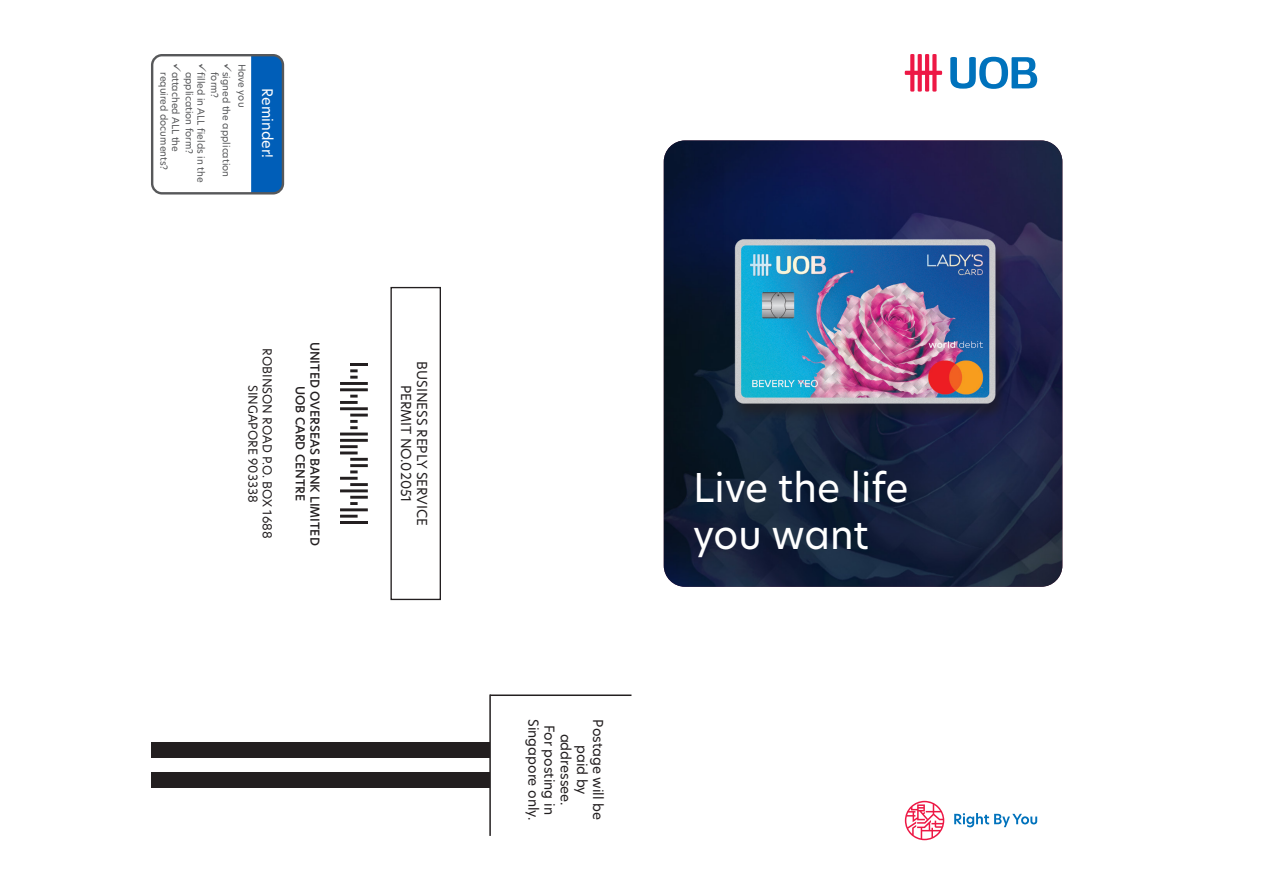
<style>
.page{position:relative;width:1263px;height:893px;background:#fff}
.page>*{position:absolute;margin:0;border:0;box-sizing:border-box;transform-origin:0 0}
.t1{font:39px "New Hero";color:#fff}
.t2{font:14.4px "New Hero";color:#fff}
.t3{font:13.5px "New Hero";color:#231f20}
.t4{font:500 12.15px "New Hero";color:#231f20}
.t5{font:12.15px "New Hero";color:#231f20}
.t6{font:9.6px "New Hero";color:#57585a}
</style>
<div class="page">
<svg style="left:954px;top:813px;width:83px;height:14px"></svg>
<svg style="left:905px;top:801px;width:39px;height:39px"></svg>
<img style="left:664px;top:140px;width:398px;height:447px">
<svg style="left:905px;top:54px;width:37px;height:38px"></svg>
<svg style="left:950px;top:57px;width:87px;height:32px"></svg>
<hr style="left:490px;top:694px;width:141px;height:2px;background:#231f20">
<hr style="left:489px;top:694px;width:2px;height:142px;background:#231f20">
<div style="left:152px;top:742px;width:338px;height:16px;background:#231f20"></div>
<div style="left:151px;top:773px;width:338px;height:15px;background:#231f20"></div>
<div style="left:251px;top:55px;width:32px;height:137px;background:#005eb8"></div>
<div style="left:151px;top:54px;width:133px;height:141px;border:2px solid #57585a;border-radius:10px"></div>
<div style="left:390px;top:287px;width:51px;height:313px;border:1px solid #231f20"></div>
<hr style="left:350px;top:363px;width:18px;height:3px;background:#231f20">
<svg style="left:350px;top:369px;width:8px;height:10px"></svg>
<hr style="left:340px;top:382px;width:28px;height:3px;background:#231f20">
<hr style="left:340px;top:388px;width:28px;height:3px;background:#231f20">
<svg style="left:350px;top:395px;width:8px;height:3px"></svg>
<hr style="left:340px;top:401px;width:18px;height:3px;background:#231f20">
<hr style="left:340px;top:407px;width:28px;height:3px;background:#231f20">
<hr style="left:350px;top:414px;width:18px;height:3px;background:#231f20">
<svg style="left:350px;top:420px;width:8px;height:9px"></svg>
<hr style="left:340px;top:433px;width:28px;height:2px;background:#231f20">
<hr style="left:340px;top:439px;width:28px;height:3px;background:#231f20">
<hr style="left:340px;top:445px;width:18px;height:3px;background:#231f20">
<hr style="left:340px;top:451px;width:18px;height:3px;background:#231f20">
<hr style="left:350px;top:458px;width:18px;height:3px;background:#231f20">
<hr style="left:350px;top:464px;width:18px;height:3px;background:#231f20">
<svg style="left:350px;top:470px;width:8px;height:3px"></svg>
<hr style="left:340px;top:477px;width:18px;height:3px;background:#231f20">
<hr style="left:350px;top:483px;width:18px;height:3px;background:#231f20">
<hr style="left:340px;top:489px;width:28px;height:3px;background:#231f20">
<hr style="left:350px;top:496px;width:18px;height:3px;background:#231f20">
<svg style="left:350px;top:502px;width:8px;height:3px"></svg>
<hr style="left:340px;top:508px;width:28px;height:3px;background:#231f20">
<hr style="left:340px;top:515px;width:18px;height:3px;background:#231f20">
<hr style="left:340px;top:521px;width:28px;height:3px;background:#231f20">
<div style="left:731px;top:242px;width:276px;height:180px;background:#231f20;opacity:.55"></div>
<img style="left:718px;top:221px;width:294px;height:194px">
<p class="t6" style="left:248px;top:64px;width:45px;rotate:90deg">Have you</p>
<p class="t6" style="left:207px;top:72px;width:112px;rotate:90deg">filled in ALL fields in the</p>
<p class="t6" style="left:196px;top:72px;width:84px;rotate:90deg">application form?</p>
<p class="t6" style="left:182px;top:72px;width:82px;rotate:90deg">attached ALL the</p>
<p class="t6" style="left:233px;top:72px;width:107px;rotate:90deg">signed the application</p>
<p class="t6" style="left:221px;top:72px;width:28px;rotate:90deg">form?</p>
<p class="t6" style="left:171px;top:72px;width:99px;rotate:90deg">required documents?</p>
<p class="t2" style="left:277px;top:88px;width:71px;rotate:90deg">Reminder!</p>
<p class="t5" style="left:276px;top:348px;width:192px;rotate:90deg">ROBINSON ROAD P.O. BOX 1688</p>
<p class="t5" style="left:261px;top:385px;width:119px;rotate:90deg">SINGAPORE 903338</p>
<p class="t4" style="left:323px;top:341px;width:205px;rotate:90deg">UNITED OVERSEAS BANK LIMITED</p>
<p class="t4" style="left:308px;top:386px;width:116px;rotate:90deg">UOB CARD CENTRE</p>
<p class="t3" style="left:431px;top:361px;width:166px;rotate:90deg">BUSINESS REPLY SERVICE</p>
<p class="t3" style="left:415px;top:385px;width:119px;rotate:90deg">PERMIT NO.02051</p>
<p class="t3" style="left:543px;top:719px;width:103px;rotate:90deg">Singapore only.</p>
<p class="t3" style="left:607px;top:719px;width:102px;rotate:90deg">Postage will be</p>
<p class="t3" style="left:559px;top:725px;width:91px;rotate:90deg">For posting in</p>
<p class="t3" style="left:575px;top:734px;width:74px;rotate:90deg">addressee.</p>
<p class="t3" style="left:591px;top:745px;width:51px;rotate:90deg">paid by</p>
<p class="t1" style="left:693px;top:461px;width:217px">Live the life</p>
<p class="t1" style="left:693px;top:508px;width:177px">you want</p>
</div>
